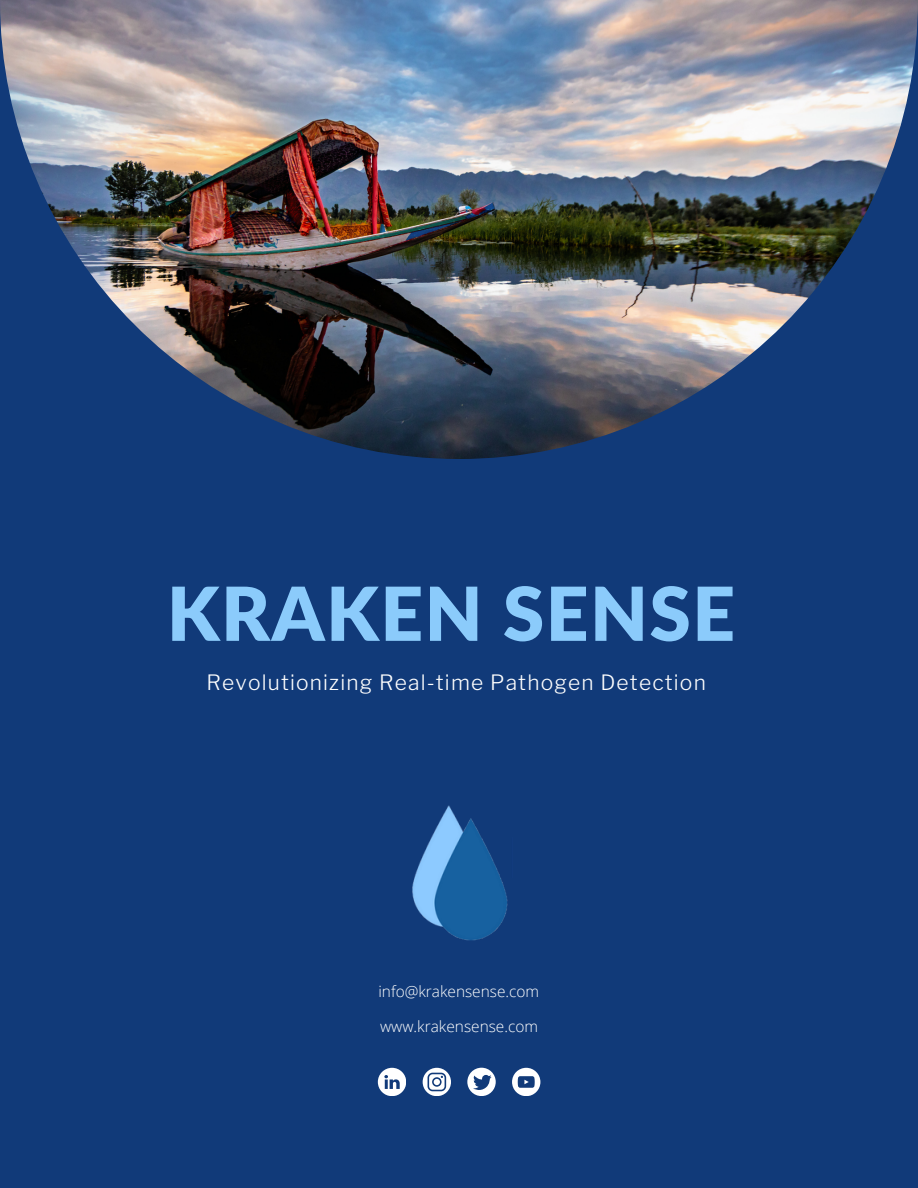
<style>
.page{position:relative;width:918px;height:1188px;background:#113a79}
.page>*{position:absolute;margin:0;border:0;box-sizing:border-box;transform-origin:0 0}
.t1{font:900 74.4px "Lato";letter-spacing:.02em;color:#8bcbfb}
.t2{font:300 21px "Libre Franklin";letter-spacing:.055em;color:#fff}
.t3{font:300 15.45px "Open Sans";color:#fff}
</style>
<div class="page">
<img style="left:0;top:0;width:918px;height:459px">
<img style="left:412px;top:805px;width:96px;height:136px">
<svg style="left:423px;top:1068px;width:28px;height:28px"></svg>
<svg style="left:467px;top:1068px;width:28px;height:28px"></svg>
<svg style="left:512px;top:1068px;width:28px;height:28px"></svg>
<svg style="left:378px;top:1068px;width:28px;height:28px"></svg>
<p class="t1" style="left:167px;top:567px;width:570px">KRAKEN SENSE</p>
<p class="t2" style="left:207px;top:670px;width:501px">Revolutionizing Real-time Pathogen Detection</p>
<p class="t3" style="left:378px;top:980px;width:162px">info@krakensense.com</p>
<p class="t3" style="left:380px;top:1015px;width:159px">www.krakensense.com</p>
</div>
